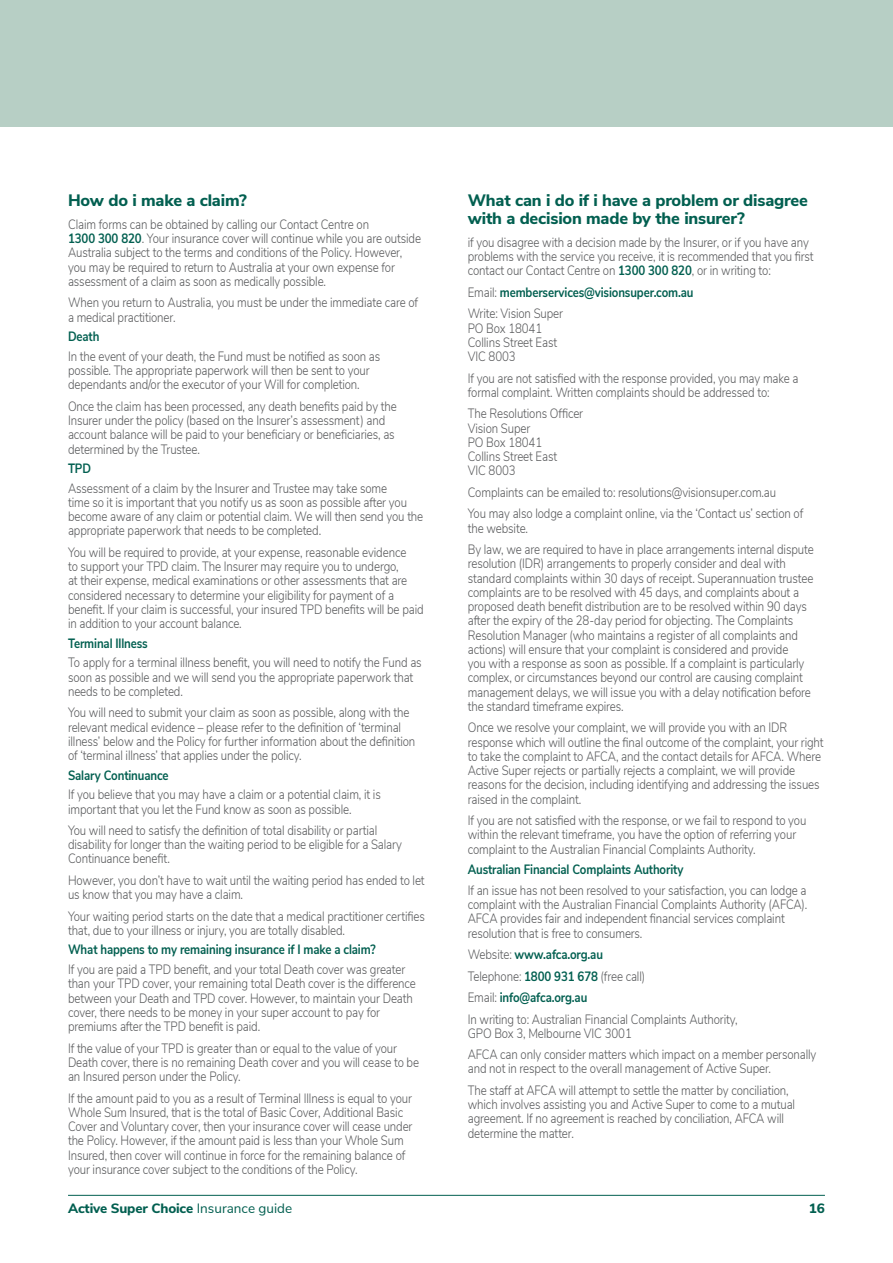
<style>
.page{position:relative;width:893px;height:1263px;background:#fff}
.page>*{position:absolute;margin:0;border:0;box-sizing:border-box;transform-origin:0 0}
.t1{font:800 16.5px/18px "Nunito Sans";letter-spacing:-.01em;color:#025f50}
.t2{font:300 13.5px/14.2px "Nunito Sans";letter-spacing:-.01em;color:#58595b;scale:.85 1}
.t3{font:700 13.5px/21.5px "Nunito Sans";letter-spacing:-.01em;color:#025f50;scale:.85 1}
.t4{font:800 13.5px "Nunito Sans";letter-spacing:-.01em;color:#025f50}
.s1{font-weight:700;color:#025f50}
.s2{font-weight:300;color:#58595b}
.s3{font-weight:400}
</style>
<div class="page">
<hr style="left:68px;top:1195px;width:757px;height:1px;background:#025f50">
<div style="left:0;top:0;width:893px;height:126px;background:#b7cfc5"></div>
<p class="t1" style="left:68px;top:190px;width:180px">How do i make a claim?</p>
<p class="t2" style="left:68px;top:216px;width:417px">Claim forms can be obtained by calling our Contact Centre on<br><span class="s1">1300 300 820</span>. Your insurance cover will continue while you are outside Australia subject to the terms and conditions of the Policy. However, you may be required to return to Australia at your own expense for assessment of a claim as soon as medically possible.</p>
<p class="t2" style="left:68px;top:295px;width:413px">When you return to Australia, you must be under the immediate care of a medical practitioner.</p>
<p class="t3" style="left:68px;top:325px;width:38px">Death</p>
<p class="t2" style="left:68px;top:348px;width:369px">In the event of your death, the Fund must be notified as soon as possible. The appropriate paperwork will then be sent to your dependants and/or the executor of your Will for completion.</p>
<p class="t2" style="left:68px;top:398px;width:388px">Once the claim has been processed, any death benefits paid by the Insurer under the policy (based on the Insurer’s assessment) and account balance will be paid to your beneficiary or beneficiaries, as determined by the Trustee.</p>
<p class="t3" style="left:68px;top:457px;width:29px">TPD</p>
<p class="t2" style="left:68px;top:480px;width:419px">Assessment of a claim by the Insurer and Trustee may take some<br>time so it is important that you notify us as soon as possible after you become aware of any claim or potential claim. We will then send you the appropriate paperwork that needs to be completed.</p>
<p class="t2" style="left:68px;top:544px;width:420px">You will be required to provide, at your expense, reasonable evidence<br>to support your TPD claim. The Insurer may require you to undergo,<br>at their expense, medical examinations or other assessments that are considered necessary to determine your eligibility for payment of a benefit. If your claim is successful, your insured TPD benefits will be paid in addition to your account balance.</p>
<p class="t3" style="left:68px;top:632px;width:95px">Terminal Illness</p>
<p class="t2" style="left:68px;top:655px;width:418px">To apply for a terminal illness benefit, you will need to notify the Fund as soon as possible and we will send you the appropriate paperwork that needs to be completed.</p>
<p class="t2" style="left:68px;top:705px;width:410px">You will need to submit your claim as soon as possible, along with the relevant medical evidence – please refer to the definition of ‘terminal illness’ below and the Policy for further information about the definition of ‘terminal illness’ that applies under the policy.</p>
<p class="t3" style="left:68px;top:763px;width:120px">Salary Continuance</p>
<p class="t2" style="left:68px;top:786px;width:370px">If you believe that you may have a claim or a potential claim, it is important that you let the Fund know as soon as possible.</p>
<p class="t2" style="left:68px;top:822px;width:395px">You will need to satisfy the definition of total disability or partial disability for longer than the waiting period to be eligible for a Salary<br>Continuance benefit.</p>
<p class="t2" style="left:68px;top:872px;width:421px">However, you don’t have to wait until the waiting period has ended to let us know that you may have a claim.</p>
<p class="t2" style="left:68px;top:908px;width:421px">Your waiting period starts on the date that a medical practitioner certifies that, due to your illness or injury, you are totally disabled.</p>
<p class="t3" style="left:68px;top:938px;width:364px">What happens to my remaining insurance if I make a claim?</p>
<p class="t2" style="left:68px;top:961px;width:411px">If you are paid a TPD benefit, and your total Death cover was greater than your TPD cover, your remaining total Death cover is the difference between your Death and TPD cover. However, to maintain your Death cover, there needs to be money in your super account to pay for premiums after the TPD benefit is paid.</p>
<p class="t2" style="left:68px;top:1040px;width:415px">If the value of your TPD is greater than or equal to the value of your<br>Death cover, there is no remaining Death cover and you will cease to be an Insured person under the Policy.</p>
<p class="t2" style="left:68px;top:1090px;width:407px">If the amount paid to you as a result of Terminal Illness is equal to your Whole Sum Insured, that is the total of Basic Cover, Additional Basic Cover and Voluntary cover, then your insurance cover will cease under the Policy. However, if the amount paid is less than your Whole Sum Insured, then cover will continue in force for the remaining balance of your insurance cover subject to the conditions of the Policy.</p>
<p class="t1" style="left:468px;top:190px;width:342px">What can i do if i have a problem or disagree with a decision made by the insurer?</p>
<p class="t2" style="left:468px;top:234px;width:408px">if you disagree with a decision made by the Insurer, or if you have any problems with the service you receive, it is recommended that you first contact our Contact Centre on <span class="s1">1300 300 820</span>, or in writing to:</p>
<p class="t3" style="left:468px;top:281px;width:267px"><span class="s2">Email:</span> memberservices@visionsuper.com.au<br><span class="s2">Write: Vision Super</span></p>
<p class="t2" style="left:468px;top:320px;width:107px">PO Box 18041<br>Collins Street East<br>VIC 8003</p>
<p class="t2" style="left:468px;top:370px;width:391px">If you are not satisfied with the response provided, you may make a formal complaint. Written complaints should be addressed to:</p>
<p class="t2" style="left:468px;top:406px;width:137px">The Resolutions Officer<br>Vision Super<br>PO Box 18041<br>Collins Street East<br>VIC 8003</p>
<p class="t2" style="left:468px;top:480px;width:396px;line-height:21.5px">Complaints can be emailed to: resolutions@visionsuper.com.au<br>You may also lodge a complaint online, via the ‘Contact us’ section of</p>
<p class="t2" style="left:468px;top:516px;width:409px;line-height:21.5px">the website.<br>By law, we are required to have in place arrangements internal dispute</p>
<p class="t2" style="left:468px;top:556px;width:408px">resolution (IDR) arrangements to properly consider and deal with standard complaints within 30 days of receipt. Superannuation trustee complaints are to be resolved with 45 days, and complaints about a proposed death benefit distribution are to be resolved within 90 days after the expiry of the 28-day period for objecting. The Complaints Resolution Manager (who maintains a register of all complaints and actions) will ensure that your complaint is considered and provide<br>you with a response as soon as possible. If a complaint is particularly complex, or circumstances beyond our control are causing complaint management delays, we will issue you with a delay notification before the standard timeframe expires.</p>
<p class="t2" style="left:468px;top:720px;width:420px">Once we resolve your complaint, we will provide you with an IDR response which will outline the final outcome of the complaint, your right to take the complaint to AFCA, and the contact details for AFCA. Where Active Super rejects or partially rejects a complaint, we will provide reasons for the decision, including identifying and addressing the issues raised in the complaint.</p>
<p class="t2" style="left:468px;top:812px;width:400px">If you are not satisfied with the response, or we fail to respond to you within the relevant timeframe, you have the option of referring your complaint to the Australian Financial Complaints Authority.</p>
<p class="t3" style="left:468px;top:858px;width:255px">Australian Financial Complaints Authority</p>
<p class="t2" style="left:468px;top:882px;width:401px">If an issue has not been resolved to your satisfaction, you can lodge a complaint with the Australian Financial Complaints Authority (AFCA).<br>AFCA provides fair and independent financial services complaint resolution that is free to consumers.</p>
<p class="t2" style="left:468px;top:943px;width:319px;line-height:21.5px">Website: <span class="s1">www.afca.org.au<br></span>Telephone: <span class="s1">1800 931 678</span> (free call)<br>Email: <span class="s1">info@afca.org.au<br></span>In writing to: Australian Financial Complaints Authority,</p>
<p class="t2" style="left:468px;top:1021px;width:412px;line-height:21.5px">GPO Box 3, Melbourne VIC 3001<br>AFCA can only consider matters which impact on a member personally</p>
<p class="t2" style="left:468px;top:1057px;width:379px;line-height:21.5px">and not in respect to the overall management of Active Super.<br>The staff at AFCA will attempt to settle the matter by conciliation,</p>
<p class="t2" style="left:468px;top:1096px;width:387px">which involves assisting you and Active Super to come to a mutual agreement. If no agreement is reached by conciliation, AFCA will determine the matter.</p>
<p class="t4" style="left:68px;top:1198px;width:226px">Active Super Choice <span class="s3">Insurance guide</span></p>
<p class="t4" style="left:809px;top:1198px;width:18px">16</p>
</div>
